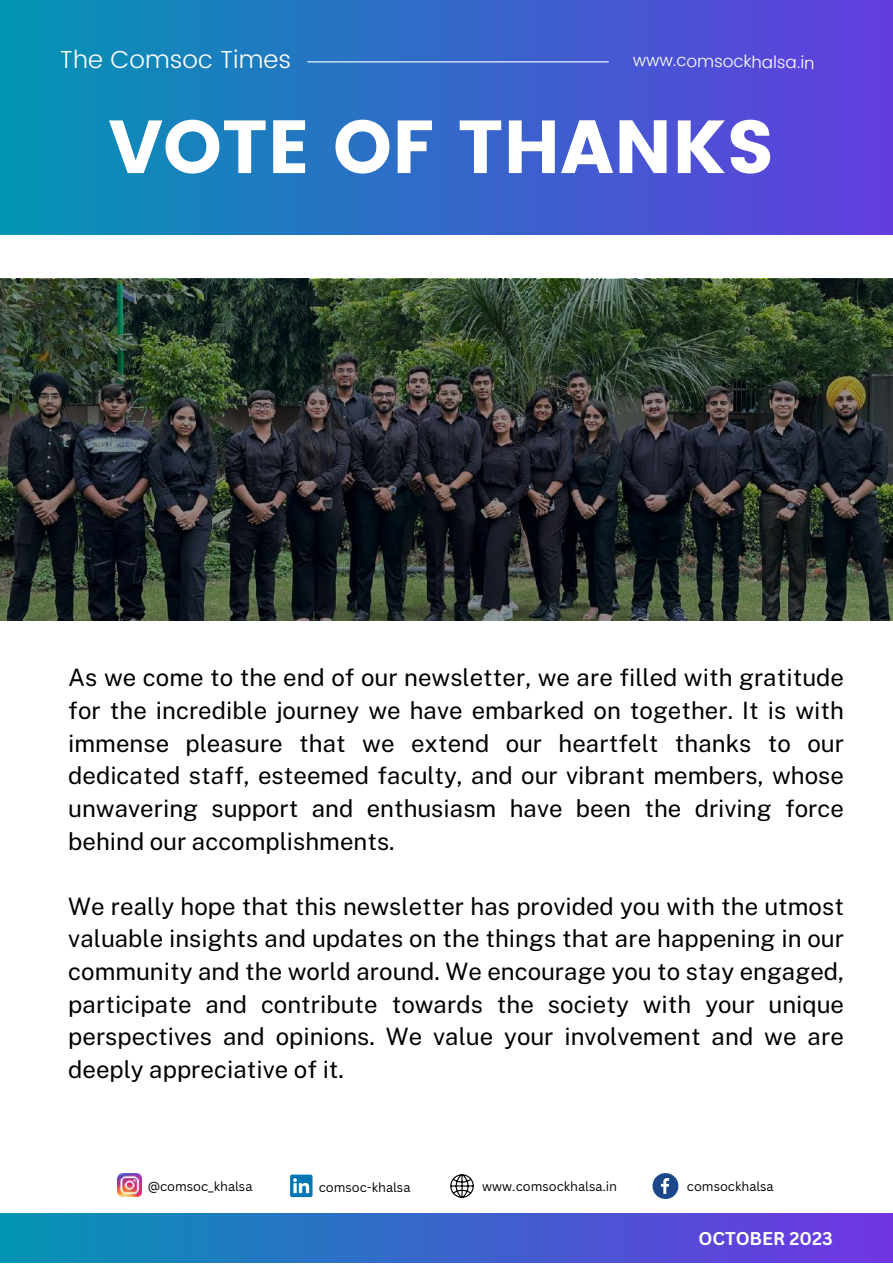
<style>
.page{position:relative;width:893px;height:1264px;background:#fff}
.page>*{position:absolute;margin:0;border:0;box-sizing:border-box;transform-origin:0 0}
.t1{font:75px "Poppins";color:#fff}
.t2{font:300 24.6px "Poppins";color:#fff}
.t3{font:24px/32.5px "Public Sans";color:#000;text-align:justify}
.t4{font:700 18px "Canva Sans";color:#fff}
.t5{font:300 16.95px "Poppins";color:#fff}
.t6{font:12.75px "Canva Sans";color:#000}
</style>
<div class="page">
<div style="left:0;top:0;width:892px;height:235px;background:linear-gradient(to right,#0395b3,#633ddf)"></div>
<hr style="left:307px;top:61px;width:301px;height:1px;background:#fff">
<div style="left:0;top:1213px;width:892px;height:49px;background:linear-gradient(to right,#0295b3,#7035e3)"></div>
<svg style="left:290px;top:1174px;width:22px;height:23px"></svg>
<img style="left:118px;top:1173px;width:23px;height:23px">
<svg style="left:450px;top:1174px;width:24px;height:23px"></svg>
<img style="left:0;top:279px;width:892px;height:341px">
<svg style="left:652px;top:1173px;width:26px;height:25px"></svg>
<p class="t2" style="left:60px;top:45px;width:233px">The Comsoc Times</p>
<p class="t5" style="left:633px;top:50px;width:183px;rotate:1deg">www.comsockhalsa.in</p>
<h1 class="t1" style="left:108px;top:103px;width:667px">VOTE OF THANKS</h1>
<p class="t3" style="left:68px;top:661px;width:777px">As we come to the end of our newsletter, we are filled with gratitude for the incredible journey we have embarked on together. It is with immense pleasure that we extend our heartfelt thanks to our dedicated staff, esteemed faculty, and our vibrant members, whose unwavering support and enthusiasm have been the driving force behind our accomplishments.</p>
<p class="t3" style="left:68px;top:889px;width:777px">We really hope that this newsletter has provided you with the utmost valuable insights and updates on the things that are happening in our community and the world around. We encourage you to stay engaged, participate and contribute towards the society with your unique perspectives and opinions. We value your involvement and we are deeply appreciative of it.</p>
<p class="t6" style="left:148px;top:1177px;width:106px">@comsoc_khalsa</p>
<p class="t6" style="left:319px;top:1177px;width:93px">comsoc-khalsa</p>
<p class="t6" style="left:482px;top:1177px;width:136px">www.comsockhalsa.in</p>
<p class="t6" style="left:687px;top:1177px;width:88px">comsockhalsa</p>
<p class="t4" style="left:698px;top:1225px;width:136px">OCTOBER 2023</p>
</div>
